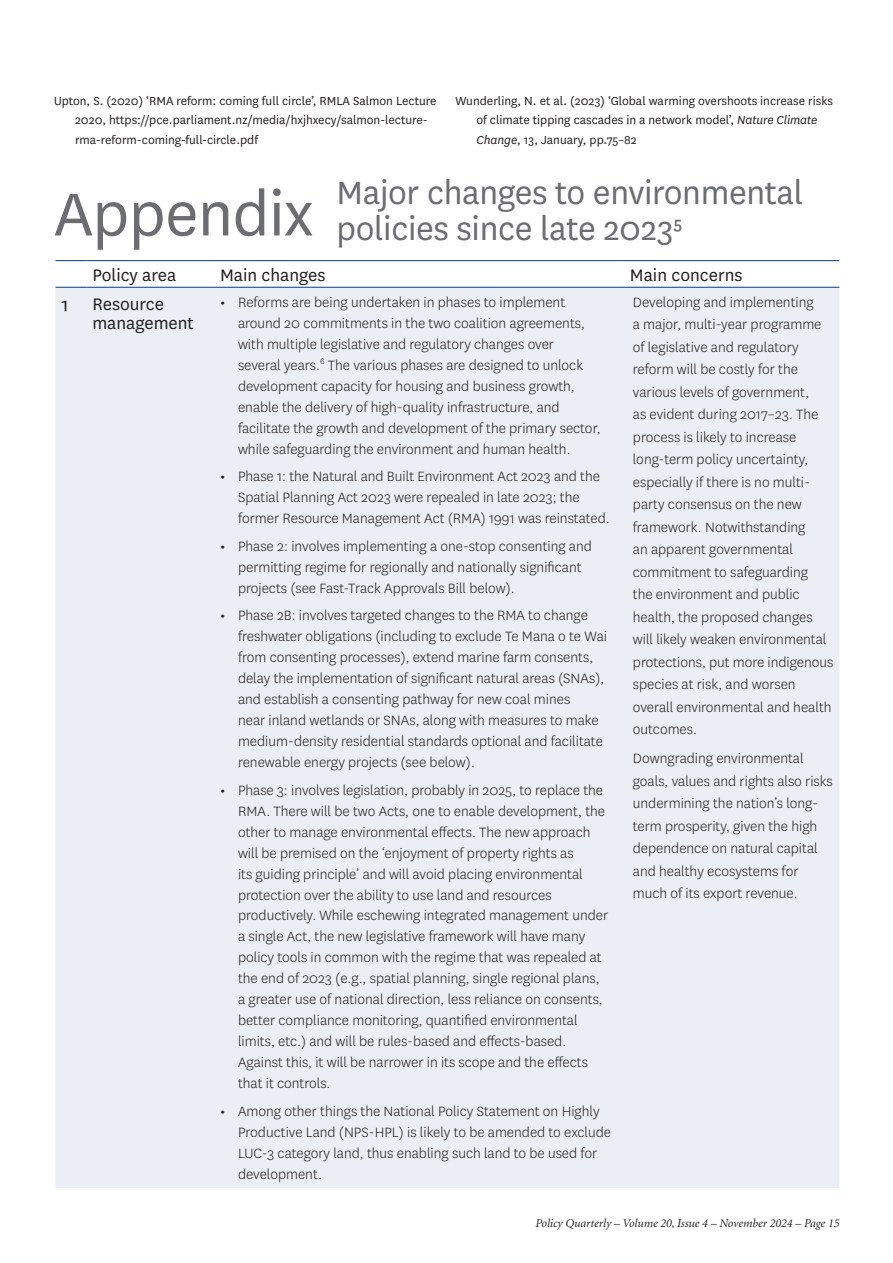
<style>
.page{position:relative;width:893px;height:1263px;background:#fff}
.page>*{position:absolute;margin:0;border:0;box-sizing:border-box;transform-origin:0 0}
.t1{font:70.5px "National";letter-spacing:-.01em;color:#6c6d70}
.t2{font:37.5px/36px "National";letter-spacing:-.01em;color:#6c6d70}
.t3{font:19.5px/19.5px "National";color:#231f20}
.t4{font:300 15.75px/21px "National";color:#231f20}
.t5{font:13.5px/19.8px "National";color:#231f20}
.t6{font:italic 12px "Minion";color:#231f20}
.s1{font-style:italic}
.s2{font-size:21px}
.s3{font-weight:500}
</style>
<div class="page">
<div style="left:56px;top:288px;width:783px;height:900px;background:#ebeef5"></div>
<hr style="left:56px;top:260px;width:30px;height:1px;background:#013d7d">
<hr style="left:86px;top:260px;width:128px;height:1px;background:#013d7d">
<hr style="left:214px;top:260px;width:404px;height:1px;background:#013d7d">
<hr style="left:618px;top:260px;width:221px;height:1px;background:#013d7d">
<hr style="left:56px;top:287px;width:30px;height:1px;background:#013d7d">
<hr style="left:86px;top:287px;width:128px;height:1px;background:#013d7d">
<hr style="left:214px;top:287px;width:404px;height:1px;background:#013d7d">
<hr style="left:618px;top:287px;width:221px;height:1px;background:#013d7d">
<p class="t5" style="left:75px;top:90px;width:363px;text-indent:-21px">Upton, S. (2020) ‘RMA reform: coming full circle’, RMLA Salmon Lecture<br>2020, https://pce.parliament.nz/media/hxjhxecy/salmon-lecture&shy;rma-reform-coming-full-circle.pdf</p>
<p class="t5" style="left:476px;top:90px;width:358px;text-indent:-21px">Wunderling, N. et al. (2023) ‘Global warming overshoots increase risks of climate tipping cascades in a network model’, <span class="s1">Nature Climate<br>Change</span>, 13, January, pp.75–82</p>
<h1 class="t1" style="left:54px;top:168px;width:261px">Appendix</h1>
<h2 class="t2" style="left:336px;top:172px;width:468px">Major changes to environmental policies since late 2023<sup>5</sup></h2>
<p class="t3" style="left:92px;top:265px;width:85px">Policy area</p>
<p class="t3" style="left:220px;top:265px;width:107px">Main changes</p>
<p class="t3" style="left:630px;top:265px;width:114px">Main concerns</p>
<p class="t3" style="left:92px;top:293px;width:103px;text-indent:-31px"><span class="s2">1</span> Resource management</p>
<p class="t4" style="left:238px;top:291px;width:364px;text-indent:-18px"><span class="s3">•</span> Reforms are being undertaken in phases to implement around 20 commitments in the two coalition agreements, with multiple legislative and regulatory changes over several years.<sup>6</sup> The various phases are designed to unlock development capacity for housing and business growth, enable the delivery of high-quality infrastructure, and facilitate the growth and development of the primary sector, while safeguarding the environment and human health.</p>
<p class="t4" style="left:238px;top:465px;width:373px;text-indent:-18px"><span class="s3">•</span> Phase 1: the Natural and Built Environment Act 2023 and the<br>Spatial Planning Act 2023 were repealed in late 2023; the former Resource Management Act (RMA) 1991 was reinstated.</p>
<p class="t4" style="left:238px;top:535px;width:355px;text-indent:-18px"><span class="s3">•</span> Phase 2: involves implementing a one-stop consenting and permitting regime for regionally and nationally significant projects (see Fast-Track Approvals Bill below).</p>
<p class="t4" style="left:238px;top:604px;width:371px;text-indent:-18px"><span class="s3">•</span> Phase 2B: involves targeted changes to the RMA to change freshwater obligations (including to exclude Te Mana o te Wai from consenting processes), extend marine farm consents, delay the implementation of significant natural areas (SNAs), and establish a consenting pathway for new coal mines<br>near inland wetlands or SNAs, along with measures to make medium-density residential standards optional and facilitate renewable energy projects (see below).</p>
<p class="t4" style="left:238px;top:779px;width:372px;text-indent:-18px"><span class="s3">•</span> Phase 3: involves legislation, probably in 2025, to replace the RMA. There will be two Acts, one to enable development, the other to manage environmental effects. The new approach will be premised on the ‘enjoyment of property rights as<br>its guiding principle’ and will avoid placing environmental protection over the ability to use land and resources productively. While eschewing integrated management under a single Act, the new legislative framework will have many policy tools in common with the regime that was repealed at the end of 2023 (e.g., spatial planning, single regional plans, a greater use of national direction, less reliance on consents, better compliance monitoring, quantified environmental limits, etc.) and will be rules-based and effects-based.<br>Against this, it will be narrower in its scope and the effects that it controls.</p>
<p class="t4" style="left:238px;top:1100px;width:374px;text-indent:-18px"><span class="s3">•</span> Among other things the National Policy Statement on Highly Productive Land (NPS-HPL) is likely to be amended to exclude LUC-3 category land, thus enabling such land to be used for development.</p>
<p class="t4" style="left:633px;top:290px;width:202px;line-height:22.5px">Developing and implementing<br>a major, multi-year programme of legislative and regulatory reform will be costly for the various levels of government,<br>as evident during 2017–23. The process is likely to increase long-term policy uncertainty, especially if there is no multi&shy;party consensus on the new framework. Notwithstanding<br>an apparent governmental commitment to safeguarding<br>the environment and public health, the proposed changes will likely weaken environmental protections, put more indigenous species at risk, and worsen overall environmental and health outcomes.</p>
<p class="t4" style="left:633px;top:747px;width:201px;line-height:22.5px">Downgrading environmental goals, values and rights also risks undermining the nation’s long&shy;term prosperity, given the high dependence on natural capital and healthy ecosystems for much of its export revenue.</p>
<p class="t6" style="left:535px;top:1217px;width:305px">Policy Quarterly – Volume 20, Issue 4 – November 2024 – Page 15</p>
</div>
